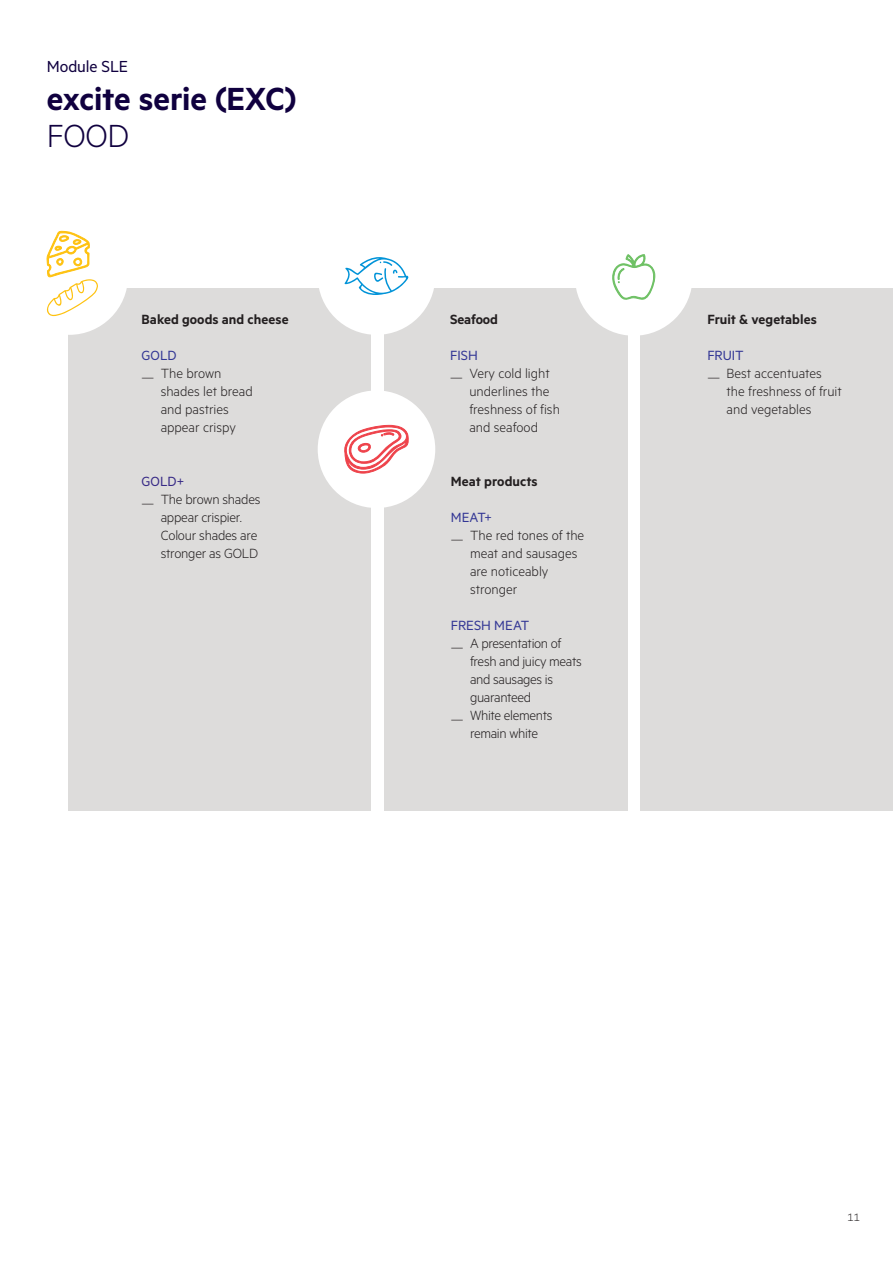
<style>
.page{position:relative;width:893px;height:1263px;background:#fff}
.page>*{position:absolute;margin:0;border:0;box-sizing:border-box;transform-origin:0 0}
.t1{font:600 36px "Metric";letter-spacing:-.005em;color:#10003f}
.t2{font:300 36px "Metric";color:#10003f}
.t3{font:18px "Metric";letter-spacing:-.005em;color:#10003f}
.t4{font:300 15px/18px "Metric";color:#231f20}
.t5{font:300 15px/18px "Metric";letter-spacing:-.02em;color:#231f20}
.t6{font:600 15px "Metric";letter-spacing:.005em;color:#231f20}
.t7{font:15px "Metric";color:#333795}
.t8{font:15px "Metric";color:#372a86}
.t9{font:300 12px "Metric";color:#231f20}
</style>
<div class="page">
<div style="left:641px;top:288px;width:252px;height:522px;background:#dddcdb"></div>
<div style="left:384px;top:288px;width:243px;height:522px;background:#dddcdb"></div>
<div style="left:68px;top:288px;width:303px;height:522px;background:#dddcdb"></div>
<div style="left:575px;top:218px;width:117px;height:118px;background:#fff;border-radius:50%"></div>
<div style="left:10px;top:217px;width:118px;height:118px;background:#fff;border-radius:50%"></div>
<svg style="left:612px;top:254px;width:43px;height:46px"></svg>
<svg style="left:46px;top:231px;width:52px;height:85px"></svg>
<div style="left:318px;top:217px;width:117px;height:118px;background:#fff;border-radius:50%"></div>
<svg style="left:344px;top:257px;width:65px;height:38px"></svg>
<div style="left:318px;top:390px;width:117px;height:118px;background:#fff;border-radius:50%"></div>
<svg style="left:344px;top:425px;width:65px;height:48px"></svg>
<p class="t3" style="left:47px;top:56px;width:83px">Module SLE</p>
<h1 class="t1" style="left:47px;top:77px;width:251px">excite serie (EXC)</h1>
<h1 class="t2" style="left:47px;top:115px;width:84px">FOOD</h1>
<p class="t6" style="left:142px;top:310px;width:149px">Baked goods and cheese</p>
<p class="t6" style="left:450px;top:310px;width:49px">Seafood</p>
<p class="t7" style="left:142px;top:347px;width:36px">GOLD</p>
<p class="t4" style="left:161px;top:364px;width:94px;text-indent:-19px">— The brown shades let bread and pastries appear crispy</p>
<p class="t8" style="left:142px;top:473px;width:44px">GOLD+</p>
<p class="t4" style="left:161px;top:490px;width:101px;text-indent:-19px">— The brown shades appear crispier.<br>Colour shades are stronger as GOLD</p>
<p class="t7" style="left:450px;top:347px;width:29px">FISH</p>
<p class="t4" style="left:469px;top:364px;width:92px;text-indent:-19px">— Very cold light underlines the freshness of fish and seafood</p>
<p class="t6" style="left:451px;top:472px;width:88px">Meat products</p>
<p class="t7" style="left:451px;top:509px;width:43px">MEAT+</p>
<p class="t4" style="left:470px;top:526px;width:116px;text-indent:-19px">— The red tones of the meat and sausages are noticeably stronger</p>
<p class="t7" style="left:451px;top:617px;width:80px">FRESH MEAT</p>
<p class="t5" style="left:470px;top:634px;width:113px;text-indent:-19px">— A presentation of fresh and juicy meats and sausages is guaranteed</p>
<p class="t5" style="left:451px;top:706px;width:103px;text-align:center">— White elements remain white</p>
<p class="t6" style="left:707px;top:310px;width:111px">Fruit &amp; vegetables</p>
<p class="t7" style="left:707px;top:347px;width:38px">FRUIT</p>
<p class="t4" style="left:726px;top:364px;width:117px;text-indent:-19px">— Best accentuates the freshness of fruit and vegetables</p>
<p class="t9" style="left:847px;top:1210px;width:14px">11</p>
</div>
